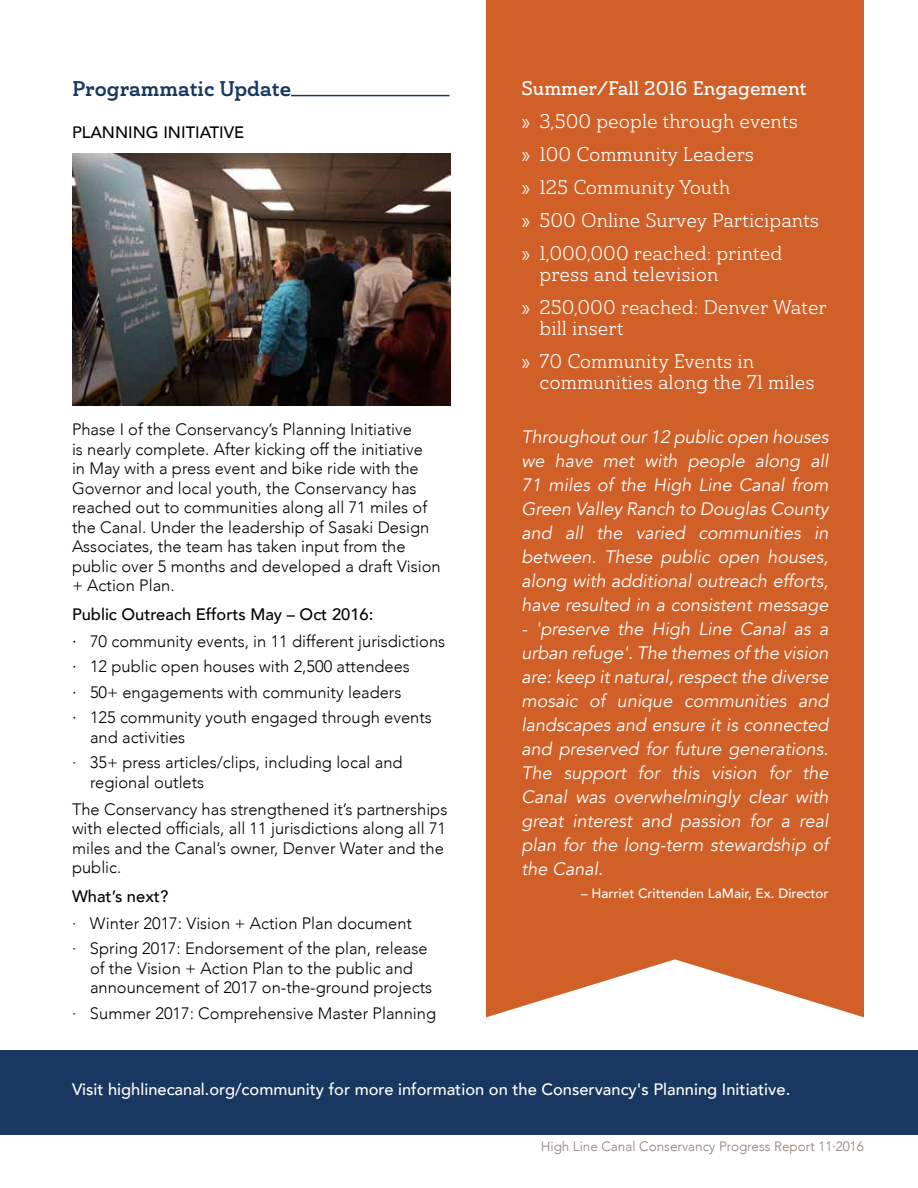
<style>
.page{position:relative;width:918px;height:1188px;background:#fff}
.page>*{position:absolute;margin:0;border:0;box-sizing:border-box;transform-origin:0 0}
.t1{font:21px "Ainslie Slab Nor Dem";color:#193761}
.t2{font:19.5px/33px "Ainslie Slab Nor Boo";color:#fff}
.t3{font:19.5px "Ainslie Slab Nor Med";color:#fff}
.t4{font:italic 18px/24px "Avenir";color:#fff;text-align:justify}
.t5{font:300 16.5px/19.5px "Avenir";color:#000}
.t6{font:500 16.5px "Avenir";color:#fff}
.t7{font:500 16.5px "Avenir";color:#000}
.t8{font:300 13.5px "Avenir";color:#8b7d77}
.t9{font:500 13.5px "Avenir";color:#fff}
.s1{font-weight:500}
.s2{font-weight:400}
</style>
<div class="page">
<div style="left:486px;top:0;width:378px;height:1017px;background:#d16028"></div>
<hr style="left:291px;top:95px;width:158px;height:1px;background:#193761">
<div style="left:1px;top:1050px;width:917px;height:85px;background:#193761"></div>
<img style="left:72px;top:153px;width:378px;height:252px">
<p class="t1" style="left:72px;top:75px;width:221px">Programmatic Update</p>
<p class="t7" style="left:72px;top:118px;width:174px">PLANNING INITIATIVE</p>
<p class="t5" style="left:72px;top:420px;width:370px">Phase I of the Conservancy’s Planning Initiative<br>is nearly complete. After kicking off the initiative<br>in May with a press event and bike ride with the Governor and local youth, the Conservancy has reached out to communities along all 71 miles of the Canal. Under the leadership of Sasaki Design Associates, the team has taken input from the public over 5 months and developed a draft Vision + Action Plan.</p>
<p class="t5" style="left:72px;top:601px;width:375px;line-height:27px"><span class="s1">Public Outreach Efforts May – Oct 2016:<br></span><span class="s2">∙</span> 70 community events, in 11 different jurisdictions</p>
<p class="t5" style="left:72px;top:654px;width:361px;line-height:25.5px"><span class="s2">∙</span> 12 public open houses with 2,500 attendees<br><span class="s2">∙</span> 50+ engagements with community leaders<br><span class="s2">∙</span> 125 community youth engaged through events</p>
<p class="t5" style="left:72px;top:724px;width:332px;line-height:25.5px;text-indent:18px">and activities<br>∙ 35+ press articles/clips, including local and</p>
<p class="t5" style="left:72px;top:769px;width:377px;line-height:27px;text-indent:18px">regional outlets<br>The Conservancy has strengthened it’s partnerships</p>
<p class="t5" style="left:72px;top:819px;width:376px">with elected officials, all 11 jurisdictions along all 71 miles and the Canal’s owner, Denver Water and the public.</p>
<p class="t7" style="left:72px;top:882px;width:98px">What’s next?</p>
<p class="t5" style="left:72px;top:910px;width:357px;line-height:25.5px">∙ Winter 2017: Vision + Action Plan document<br>∙ Spring 2017: Endorsement of the plan, release</p>
<p class="t5" style="left:90px;top:958px;width:344px">of the Vision + Action Plan to the public and announcement of 2017 on-the-ground projects</p>
<p class="t5" style="left:72px;top:1003px;width:366px">∙ Summer 2017: Comprehensive Master Planning</p>
<p class="t3" style="left:522px;top:76px;width:287px">Summer/Fall 2016 Engagement</p>
<p class="t2" style="left:522px;top:105px;width:299px">» 3,500 people through events<br>» 100 Community Leaders<br>» 125 Community Youth<br>» 500 Online Survey Participants » 1,000,000 reached: printed</p>
<p class="t2" style="left:522px;top:258px;width:307px;text-indent:18px">press and television<br>» 250,000 reached: Denver Water</p>
<p class="t2" style="left:522px;top:312px;width:234px;text-indent:18px">bill insert<br>» 70 Community Events in</p>
<p class="t2" style="left:540px;top:366px;width:277px">communities along the 71 miles</p>
<p class="t4" style="left:522px;top:425px;width:308px">Throughout our 12 public open houses we have met with people along all 71 miles of the High Line Canal from Green Valley Ranch to Douglas County and all the varied communities in between. These public open houses, along with additional outreach efforts, have resulted in a consistent message</p>
<p class="t4" style="left:522px;top:617px;width:308px">- 'preserve the High Line Canal as a urban refuge'. The themes of the vision are: keep it natural, respect the diverse mosaic of unique communities and landscapes and ensure it is connected and preserved for future generations.<br>The support for this vision for the Canal was overwhelmingly clear with great interest and passion for a real plan for the long-term stewardship of the Canal.</p>
<p class="t9" style="left:581px;top:881px;width:249px">– Harriet Crittenden LaMair, Ex. Director</p>
<p class="t6" style="left:72px;top:1075px;width:720px">Visit highlinecanal.org/community for more information on the Conservancy's Planning Initiative.</p>
<p class="t8" style="left:541px;top:1138px;width:325px">High Line Canal Conservancy Progress Report 11∙2016</p>
</div>
